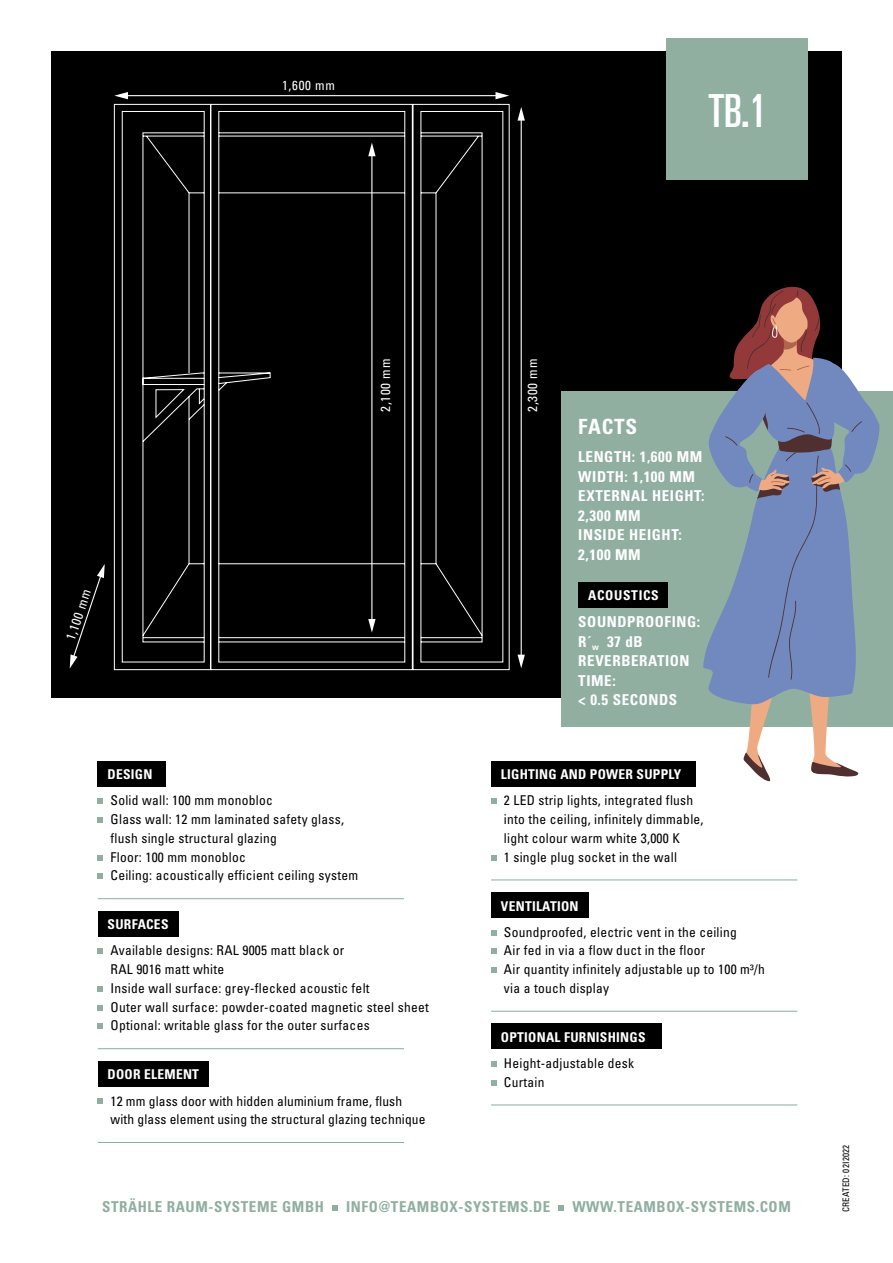
<style>
.page{position:relative;width:893px;height:1263px;background:#fff}
.page>*{position:absolute;margin:0;border:0;box-sizing:border-box;transform-origin:0 0}
.t1{font:ultra-condensed 45.6px "Univers";color:#fff}
.t2{font:700 condensed 21px "Univers";letter-spacing:.04em;color:#fff}
.t3{font:700 condensed 15px/19.5px "Univers";letter-spacing:.04em;color:#fff}
.t4{font:700 condensed 15px "Univers";letter-spacing:.04em;color:#90afa1}
.t5{font:condensed 13.5px/18.8px "Univers";letter-spacing:.02em;color:#000}
.t6{font:700 condensed 13.5px "Univers";letter-spacing:.02em;color:#fff}
.t7{font:700 condensed 13.5px "Univers";letter-spacing:.05em;color:#fff}
.t8{font:condensed 13.2px "Univers";letter-spacing:.05em;color:#fff}
.t9{font:condensed 9px "Univers";letter-spacing:.02em;color:#000}
</style>
<div class="page">
<div style="left:51px;top:51px;width:791px;height:646px;background:#000"></div>
<div style="left:98px;top:761px;width:68px;height:26px;background:#000"></div>
<svg style="left:98px;top:799px;width:5px;height:5px"></svg>
<svg style="left:98px;top:818px;width:5px;height:5px"></svg>
<svg style="left:98px;top:855px;width:5px;height:5px"></svg>
<svg style="left:98px;top:874px;width:5px;height:5px"></svg>
<hr style="left:98px;top:898px;width:306px;height:1px;background:#90afa1">
<div style="left:98px;top:911px;width:81px;height:26px;background:#000"></div>
<svg style="left:98px;top:949px;width:5px;height:5px"></svg>
<svg style="left:98px;top:986px;width:5px;height:5px"></svg>
<svg style="left:98px;top:1005px;width:5px;height:5px"></svg>
<svg style="left:98px;top:1024px;width:5px;height:5px"></svg>
<hr style="left:98px;top:1048px;width:306px;height:1px;background:#90afa1">
<div style="left:98px;top:1061px;width:110px;height:26px;background:#000"></div>
<svg style="left:98px;top:1099px;width:5px;height:5px"></svg>
<hr style="left:98px;top:1142px;width:306px;height:1px;background:#90afa1">
<div style="left:491px;top:761px;width:204px;height:26px;background:#000"></div>
<svg style="left:491px;top:799px;width:5px;height:5px"></svg>
<svg style="left:491px;top:855px;width:5px;height:5px"></svg>
<hr style="left:491px;top:879px;width:306px;height:1px;background:#90afa1">
<div style="left:491px;top:892px;width:98px;height:26px;background:#000"></div>
<svg style="left:491px;top:930px;width:5px;height:5px"></svg>
<svg style="left:491px;top:949px;width:5px;height:5px"></svg>
<svg style="left:491px;top:968px;width:5px;height:5px"></svg>
<hr style="left:491px;top:1011px;width:306px;height:1px;background:#90afa1">
<div style="left:491px;top:1024px;width:170px;height:25px;background:#000"></div>
<svg style="left:491px;top:1061px;width:5px;height:5px"></svg>
<svg style="left:491px;top:1080px;width:5px;height:5px"></svg>
<hr style="left:491px;top:1104px;width:306px;height:1px;background:#90afa1">
<div style="left:561px;top:391px;width:332px;height:336px;background:#90afa1"></div>
<div style="left:578px;top:582px;width:90px;height:26px;background:#000"></div>
<svg style="left:703px;top:286px;width:176px;height:495px"></svg>
<div style="left:667px;top:38px;width:141px;height:141px;background:#90afa1"></div>
<svg style="left:332px;top:1205px;width:6px;height:5px"></svg>
<svg style="left:559px;top:1205px;width:5px;height:5px"></svg>
<svg style="left:114px;top:104px;width:396px;height:566px"></svg>
<hr style="left:521px;top:118px;width:1px;height:539px;background:#fff">
<svg style="left:518px;top:107px;width:7px;height:14px"></svg>
<svg style="left:518px;top:655px;width:7px;height:13px"></svg>
<hr style="left:371px;top:154px;width:1px;height:467px;background:#fff">
<svg style="left:368px;top:143px;width:8px;height:13px"></svg>
<svg style="left:368px;top:619px;width:8px;height:14px"></svg>
<hr style="left:126px;top:95px;width:372px;height:1px;background:#fff">
<svg style="left:495px;top:92px;width:14px;height:7px"></svg>
<svg style="left:114px;top:92px;width:14px;height:7px"></svg>
<svg style="left:70px;top:564px;width:35px;height:104px"></svg>
<p class="t8" style="left:282px;top:77px;width:54px">1,600 mm</p>
<h1 class="t1" style="left:708px;top:85px;width:59px">TB.1</h1>
<p class="t8" style="left:62px;top:637px;width:54px;rotate:-71deg">1,100 mm</p>
<p class="t8" style="left:377px;top:412px;width:54px;rotate:-90deg">2,100 mm</p>
<p class="t8" style="left:524px;top:412px;width:54px;rotate:-90deg">2,300 mm</p>
<h2 class="t2" style="left:578px;top:413px;width:60px">FACTS</h2>
<p class="t3" style="left:578px;top:447px;width:128px">LENGTH: 1,600 MM<br>WIDTH: 1,100 MM<br>EXTERNAL HEIGHT:<br>2,300 MM<br>INSIDE HEIGHT:<br>2,100 MM</p>
<p class="t7" style="left:588px;top:587px;width:72px">ACOUSTICS</p>
<p class="t3" style="left:578px;top:612px;width:123px">SOUNDPROOFING:<br>R´<sub>w</sub> 37 dB<br>REVERBERATION<br>TIME:<br>&lt; 0.5 SECONDS</p>
<p class="t6" style="left:108px;top:766px;width:46px">DESIGN</p>
<p class="t5" style="left:111px;top:791px;width:249px">Solid wall: 100 mm monobloc<br>Glass wall: 12 mm laminated safety glass, flush single structural glazing<br>Floor: 100 mm monobloc<br>Ceiling: acoustically efficient ceiling system</p>
<p class="t6" style="left:108px;top:916px;width:62px">SURFACES</p>
<p class="t5" style="left:111px;top:941px;width:320px">Available designs: RAL 9005 matt black or<br>RAL 9016 matt white<br>Inside wall surface: grey-flecked acoustic felt<br>Outer wall surface: powder-coated magnetic steel sheet Optional: writable glass for the outer surfaces</p>
<p class="t6" style="left:108px;top:1066px;width:93px">DOOR ELEMENT</p>
<p class="t5" style="left:111px;top:1091px;width:316px">12 mm glass door with hidden aluminium frame, flush with glass element using the structural glazing technique</p>
<p class="t6" style="left:501px;top:766px;width:182px">LIGHTING AND POWER SUPPLY</p>
<p class="t5" style="left:504px;top:791px;width:201px">2 LED strip lights, integrated flush into the ceiling, infinitely dimmable, light colour warm white 3,000 K<br>1 single plug socket in the wall</p>
<p class="t6" style="left:501px;top:897px;width:79px">VENTILATION</p>
<p class="t5" style="left:504px;top:922px;width:262px">Soundproofed, electric vent in the ceiling<br>Air fed in via a flow duct in the floor<br>Air quantity infinitely adjustable up to 100 m³/h via a touch display</p>
<p class="t6" style="left:501px;top:1029px;width:146px">OPTIONAL FURNISHINGS</p>
<p class="t5" style="left:504px;top:1054px;width:132px">Height-adjustable desk<br>Curtain</p>
<p class="t4" style="left:102px;top:1197px;width:223px">STRÄHLE RAUM-SYSTEME GMBH</p>
<p class="t4" style="left:346px;top:1197px;width:206px">INFO@TEAMBOX-SYSTEMS.DE</p>
<p class="t4" style="left:572px;top:1197px;width:220px">WWW.TEAMBOX-SYSTEMS.COM</p>
<p class="t9" style="left:840px;top:1212px;width:69px;rotate:-90deg">CREATED: 02I2022</p>
</div>
